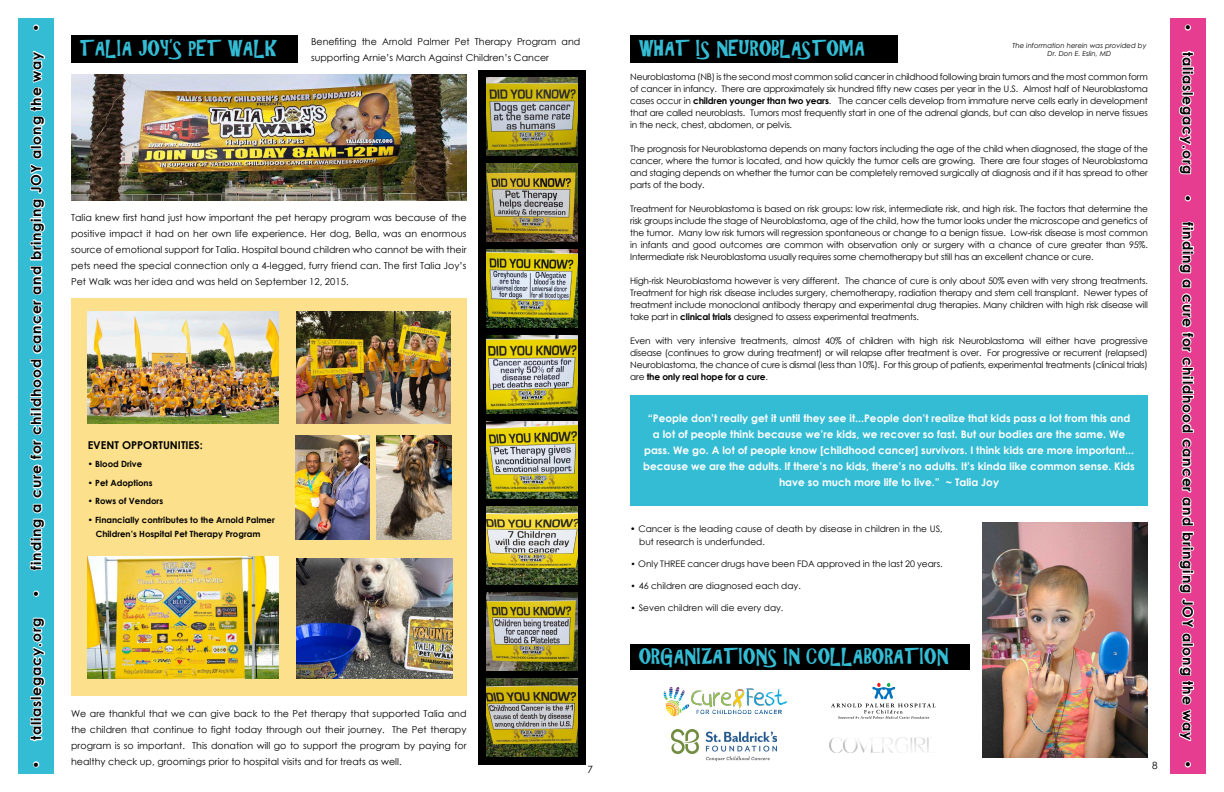
<style>
.page{position:relative;width:1224px;height:792px;background:#fff}
.page>*{position:absolute;margin:0;border:0;box-sizing:border-box;transform-origin:0 0}
.t1{font:20px "ARCHRISTY";color:#33bcd4}
.t2{font:700 14px "Century Gothic";letter-spacing:.06em;color:#000}
.t3{font:700 10.8px "Century Gothic";color:#000}
.t4{font:700 10.5px/16px "Century Gothic";color:#fff;text-align:center}
.t5{font:10px "Century Gothic";color:#000}
.t6{font:9.5px/16px "Century Gothic";color:#000;text-align:justify}
.t7{font:9px/12px "Century Gothic";letter-spacing:-.02em;color:#000;text-align:justify}
.t8{font:9px/13px "Century Gothic";color:#000}
.t9{font:700 8.6px/14.4px "Century Gothic";color:#000}
.t10{font:italic 7px/8.4px "Century Gothic";color:#000;text-align:center}
.s1{font-weight:700}
.s2{font-family:"Franklin Gothic"}
</style>
<div class="page">
<div style="left:71px;top:298px;width:396px;height:397px;background:#fce08b"></div>
<div style="left:478px;top:71px;width:107px;height:694px;background:#000"></div>
<div style="left:1170px;top:18px;width:36px;height:756px;background:#e63d90"></div>
<svg style="left:1184px;top:24px;width:7px;height:7px"></svg>
<svg style="left:1178px;top:50px;width:17px;height:125px"></svg>
<svg style="left:1184px;top:195px;width:7px;height:7px"></svg>
<svg style="left:1178px;top:221px;width:17px;height:521px"></svg>
<svg style="left:1184px;top:761px;width:7px;height:7px"></svg>
<div style="left:18px;top:18px;width:36px;height:756px;background:#33bcd4"></div>
<svg style="left:33px;top:761px;width:7px;height:7px"></svg>
<svg style="left:29px;top:617px;width:17px;height:125px"></svg>
<svg style="left:33px;top:590px;width:7px;height:7px"></svg>
<svg style="left:29px;top:50px;width:17px;height:521px"></svg>
<svg style="left:33px;top:24px;width:7px;height:7px"></svg>
<div style="left:71px;top:36px;width:227px;height:27px;background:#000"></div>
<img style="left:71px;top:75px;width:396px;height:125px">
<img style="left:88px;top:312px;width:190px;height:112px">
<img style="left:296px;top:312px;width:154px;height:112px">
<img style="left:487px;top:78px;width:91px;height:78px">
<img style="left:487px;top:164px;width:91px;height:78px">
<img style="left:487px;top:249px;width:91px;height:78px">
<img style="left:487px;top:335px;width:91px;height:78px">
<img style="left:487px;top:421px;width:91px;height:78px">
<img style="left:487px;top:507px;width:91px;height:78px">
<img style="left:487px;top:593px;width:91px;height:78px">
<img style="left:487px;top:678px;width:91px;height:78px">
<img style="left:295px;top:435px;width:75px;height:104px">
<img style="left:377px;top:435px;width:74px;height:104px">
<img style="left:88px;top:557px;width:190px;height:121px">
<img style="left:296px;top:559px;width:156px;height:119px">
<img style="left:982px;top:522px;width:166px;height:235px">
<div style="left:630px;top:644px;width:340px;height:26px;background:#000"></div>
<div style="left:630px;top:36px;width:267px;height:27px;background:#000"></div>
<img style="left:663px;top:687px;width:125px;height:30px">
<svg style="left:831px;top:683px;width:105px;height:35px"></svg>
<img style="left:672px;top:729px;width:104px;height:31px">
<div style="left:630px;top:395px;width:518px;height:111px;background:#33bcd4"></div>
<img style="left:830px;top:738px;width:99px;height:14px">
<h2 class="t2" style="left:26px;top:32px;width:10px;rotate:-90deg">•</h2>
<h2 class="t2" style="left:26px;top:598px;width:548px;rotate:-90deg">• finding a cure for childhood cancer and bringing JOY along the way</h2>
<h2 class="t2" style="left:26px;top:769px;width:152px;rotate:-90deg">• taliaslegacy.org</h2>
<h1 class="t1" style="left:80px;top:36px;width:199px">TALIA JOY’S PET WALK</h1>
<p class="t6" style="left:311px;top:33px;width:271px">Benefiting the Arnold Palmer Pet Therapy Program and supporting Arnie’s March Against Children’s Cancer</p>
<p class="t6" style="left:71px;top:209px;width:397px">Talia knew first hand just how important the pet herapy program was because of the positive impact it had on her own life experience. Her dog, Bella, was an enormous source of emotional support for Talia. Hospital bound children who cannot be with their pets need the special connection only a 4-legged, furry friend can. The first Talia Joy’s Pet Walk was her idea and was held on September 12, 2015.</p>
<p class="t3" style="left:88px;top:437px;width:117px">EVENT OPPORTUNITIES:</p>
<p class="t9" style="left:88px;top:457px;width:56px">• Blood Drive</p>
<p class="t9" style="left:88px;top:475px;width:66px">• Pet Adoptions</p>
<p class="t9" style="left:88px;top:494px;width:77px">• Rows of Vendors</p>
<p class="t9" style="left:96px;top:512px;width:180px;text-indent:-8px">• Financially contributes to the Arnold Palmer<br>Children’s Hospital Pet Therapy Program</p>
<p class="t6" style="left:71px;top:706px;width:397px">We are thankful that we can give back to the Pet therapy that supported Talia and the children that continue to fight today through out their journey. The Pet therapy program is so important. This donation will go to support the program by paying for healthy check up, groomings prior to hospital visits and for treats as well.</p>
<p class="t5" style="left:588px;top:763px;width:7px">7</p>
<h1 class="t1" style="left:639px;top:36px;width:228px">WHAT IS NEUROBLASTOMA</h1>
<p class="t7" style="left:630px;top:71px;width:519px">Neuroblastoma (NB) is the second most common solid cancer in childhood following brain tumors and the most common form of cancer in infancy. There are approximately six hundred fifty new cases per year in the U.S. Almost half of Neuroblastoma cases occur in <span class="s1">children younger than two years</span>. The cancer cells develop from immature nerve cells early in development that are called neuroblasts. Tumors most frequently start in one of the adrenal glands, but can also develop in nerve tissues in the neck, chest, abdomen, or pelvis.</p>
<p class="t7" style="left:630px;top:143px;width:519px">The prognosis for Neuroblastoma depends on many factors including the age of the child when diagnosed, the stage of the cancer, where the tumor is located, and how quickly the tumor cells are growing. There are four stages of Neuroblastoma and staging depends on whether the tumor can be completely removed surgically at diagnosis and if it has spread to other parts of the body.</p>
<p class="t7" style="left:630px;top:203px;width:519px">Treatment for Neuroblastoma is based on risk groups: low risk, intermediate risk, and high risk. The factors that determine the risk groups include the stage of Neuroblastoma, age of the child, how the tumor looks under the microscope and genetics of the tumor. Many low risk tumors will regression spontaneous or change to a benign tissue. Low-risk disease is most common in infants and good outcomes are common with observation only or surgery with a chance of cure greater than 95%.<br>Intermediate risk Neuroblastoma usually requires some chemotherapy but still has an excellent chance or cure.</p>
<p class="t7" style="left:630px;top:275px;width:519px">High-risk Neuroblastoma however is very different. The chance of cure is only about 50% even with very strong treatments.<br>Treatment for high risk disease includes surgery, chemotherapy, radiation therapy and stem cell transplant. Newer types of treatment include monoclonal antibody therapy and experimental drug therapies. Many children with high risk disease will take part in <span class="s1">clinical trials</span> designed to assess experimental treatments.</p>
<p class="t7" style="left:630px;top:335px;width:519px">Even with very intensive treatments, almost 40% of children with high risk Neuroblastoma will either have progressive disease (continues to grow during treatment) or will relapse after treatment is over. For progressive or recurrent (relapsed)<br>Neuroblastoma, the chance of cure is dismal (less than 10%). For this group of patients, experimental treatments (clinical trials) are <span class="s1">the only real hope for a cure</span>.</p>
<p class="t10" style="left:1013px;top:41px;width:135px">The information herein was provided by<br>Dr. Don E. Eslin, MD</p>
<p class="t4" style="left:643px;top:410px;width:493px">“People don’t really get it until they see it...People don’t realize that kids pass a lot from this and a lot of people think because we’re kids, we recover so fast. But our bodies are the same. We pass. We go. A lot of people know [childhood cancer] survivors. I think kids are more important... because we are the adults. If there’s no kids, there’s no adults. It’s kinda like common sense. Kids have so much more life to live.” ~ Talia Joy</p>
<p class="t8" style="left:639px;top:522px;width:305px;text-indent:-9px">• Cancer is the leading cause of death by disease in children in the US, but research is underfunded.</p>
<p class="t8" style="left:630px;top:557px;width:314px"><span class="s2">•</span> Only THREE cancer drugs have been FDA approved in the last 20 years.</p>
<p class="t8" style="left:630px;top:579px;width:172px"><span class="s2">•</span> 46 children are diagnosed each day.</p>
<p class="t8" style="left:630px;top:601px;width:155px"><span class="s2">•</span> Seven children will die every day.</p>
<h1 class="t1" style="left:639px;top:644px;width:311px">ORGANIZATIONS IN COLLABORATION</h1>
<p class="t5" style="left:1152px;top:759px;width:7px">8</p>
<h2 class="t2" style="left:1198px;top:23px;width:152px;rotate:90deg">• taliaslegacy.org</h2>
<h2 class="t2" style="left:1198px;top:194px;width:548px;rotate:90deg">• finding a cure for childhood cancer and bringing JOY along the way</h2>
<h2 class="t2" style="left:1198px;top:760px;width:10px;rotate:90deg">•</h2>
</div>
